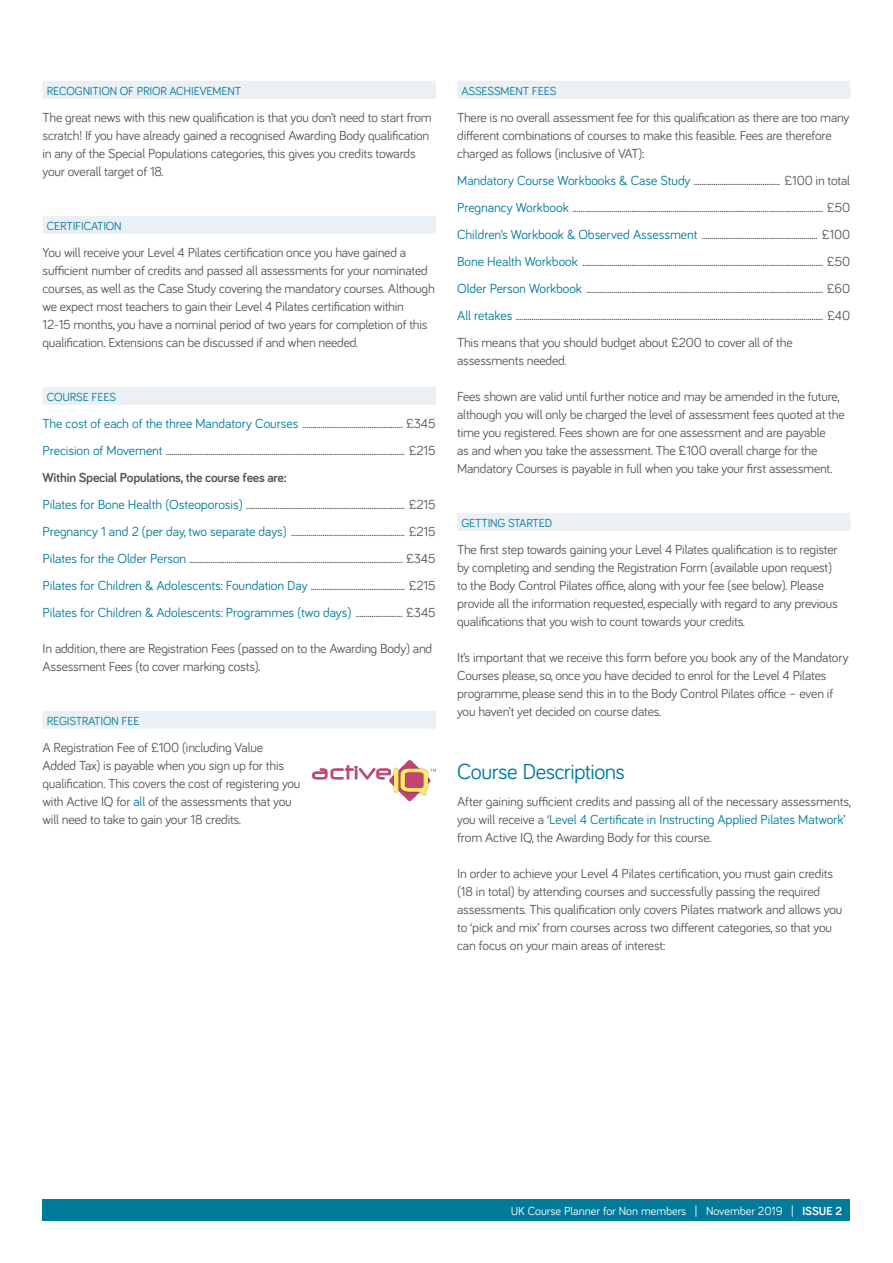
<style>
.page{position:relative;width:893px;height:1263px;background:#fff}
.page>*{position:absolute;margin:0;border:0;box-sizing:border-box;transform-origin:0 0}
.t1{font:22.5px "Bariol";letter-spacing:-.025em;color:#007b9a}
.t2{font:13.5px/18px "Bariol";letter-spacing:-.015em;color:#575756}
.t3{font:12px "Bariol";letter-spacing:-.015em;color:#007b9a}
.t4{font:12px "Bariol";color:#fff}
.s1{color:#007b9a}
.s2{font-weight:700}
</style>
<div class="page">
<div style="left:43px;top:1199px;width:807px;height:21px;background:#007b9a"></div>
<div style="left:43px;top:81px;width:393px;height:18px;background:#ebf0f5"></div>
<div style="left:43px;top:216px;width:393px;height:18px;background:#ebf0f5"></div>
<div style="left:43px;top:387px;width:393px;height:18px;background:#ebf0f5"></div>
<div style="left:43px;top:711px;width:393px;height:18px;background:#ebf0f5"></div>
<div style="left:457px;top:81px;width:393px;height:18px;background:#ebf0f5"></div>
<div style="left:457px;top:513px;width:393px;height:18px;background:#ebf0f5"></div>
<svg style="left:313px;top:760px;width:123px;height:41px"></svg>
<p class="t3" style="left:47px;top:82px;width:196px">RECOGNITION OF PRIOR ACHIEVEMENT</p>
<p class="t2" style="left:43px;top:107px;width:391px">The great news with this new qualification is that you don’t need to start from scratch! If you have already gained a recognised Awarding Body qualification in any of the Special Populations categories, this gives you credits towards your overall target of 18.</p>
<p class="t3" style="left:47px;top:217px;width:76px">CERTIFICATION</p>
<p class="t2" style="left:43px;top:242px;width:394px">You will receive your Level 4 Pilates certification once you have gained a sufficient number of credits and passed all assessments for your nominated courses, as well as the Case Study covering the mandatory courses. Although we expect most teachers to gain their Level 4 Pilates certification within 12-15 months, you have a nominal period of two years for completion of this qualification. Extensions can be discussed if and when needed.</p>
<p class="t3" style="left:47px;top:388px;width:71px">COURSE FEES</p>
<p class="t2" style="left:43px;top:409px;width:395px;line-height:27px"><span class="s1">The cost of each of the three Mandatory Courses</span> ................................................... £345<br><span class="s1">Precision of Movement</span> .......................................................................................................................... £215<br><span class="s2">Within Special Populations, the course fees are:<br></span><span class="s1">Pilates for Bone Health (Osteoporosis)</span> ................................................................................. £215<br><span class="s1">Pregnancy 1 and 2 (per day, two separate days)</span> .......................................................... £215<br><span class="s1">Pilates for the Older Person</span> ............................................................................................................. £345<br><span class="s1">Pilates for Children &amp; Adolescents: Foundation Day</span> ................................................ £215<br><span class="s1">Pilates for Children &amp; Adolescents: Programmes (two days)</span> ........................ £345</p>
<p class="t2" style="left:43px;top:638px;width:391px">In addition, there are Registration Fees (passed on to the Awarding Body) and<br>Assessment Fees (to cover marking costs).</p>
<p class="t3" style="left:47px;top:712px;width:94px">REGISTRATION FEE</p>
<p class="t2" style="left:43px;top:737px;width:259px">A Registration Fee of £100 (including Value<br>Added Tax) is payable when you sign up for this qualification. This covers the cost of registering you with Active IQ for <span class="s1">all</span> of the assessments that you will need to take to gain your 18 credits.</p>
<p class="t3" style="left:461px;top:82px;width:97px">ASSESSMENT FEES</p>
<p class="t2" style="left:457px;top:107px;width:394px">There is no overall assessment fee for this qualification as there are too many different combinations of courses to make this feasible. Fees are therefore charged as follows (inclusive of VAT):</p>
<p class="t2" style="left:457px;top:166px;width:395px;line-height:27px;text-align:justify"><span class="s1">Mandatory Course Workbooks &amp; Case Study</span> ............................................ £100 in total <span class="s1">Pregnancy Workbook</span> ................................................................................................................................ £50<br><span class="s1">Children’s Workbook &amp; Observed Assessment</span> ........................................................... £100<br><span class="s1">Bone Health Workbook</span> ........................................................................................................................... £50<br><span class="s1">Older Person Workbook</span> ......................................................................................................................... £60<br><span class="s1">All retakes</span> ............................................................................................................................................................. £40<br>This means that you should budget about £200 to cover all of the</p>
<p class="t2" style="left:457px;top:350px;width:111px">assessments needed.</p>
<p class="t2" style="left:457px;top:386px;width:389px">Fees shown are valid until further notice and may be amended in the future, although you will only be charged the level of assessment fees quoted at the time you registered. Fees shown are for one assessment and are payable<br>as and when you take the assessment. The £100 overall charge for the Mandatory Courses is payable in full when you take your first assessment.</p>
<p class="t3" style="left:461px;top:514px;width:92px">GETTING STARTED</p>
<p class="t2" style="left:457px;top:539px;width:382px">The first step towards gaining your Level 4 Pilates qualification is to register by completing and sending the Registration Form (available upon request) to the Body Control Pilates office, along with your fee (see below). Please provide all the information requested, especially with regard to any previous qualifications that you wish to count towards your credits.</p>
<p class="t2" style="left:457px;top:647px;width:393px">It’s important that we receive this form before you book any of the Mandatory Courses please, so, once you have decided to enrol for the Level 4 Pilates programme, please send this in to the Body Control Pilates office – even if you haven’t yet decided on course dates.</p>
<h1 class="t1" style="left:457px;top:756px;width:170px">Course Descriptions</h1>
<p class="t2" style="left:457px;top:791px;width:395px">After gaining sufficient credits and passing all of the necessary assessments, you will receive a ‘<span class="s1">Level 4 Certificate in Instructing Applied Pilates Matwork</span>’ from Active IQ, the Awarding Body for this course.</p>
<p class="t2" style="left:457px;top:863px;width:387px">In order to achieve your Level 4 Pilates certification, you must gain credits (18 in total) by attending courses and successfully passing the required assessments. This qualification only covers Pilates matwork and allows you to ‘pick and mix’ from courses across two different categories, so that you can focus on your main areas of interest:</p>
<p class="t4" style="left:511px;top:1202px;width:333px">UK Course Planner for Non members | November 2019 | <span class="s2">ISSUE 2</span></p>
</div>
